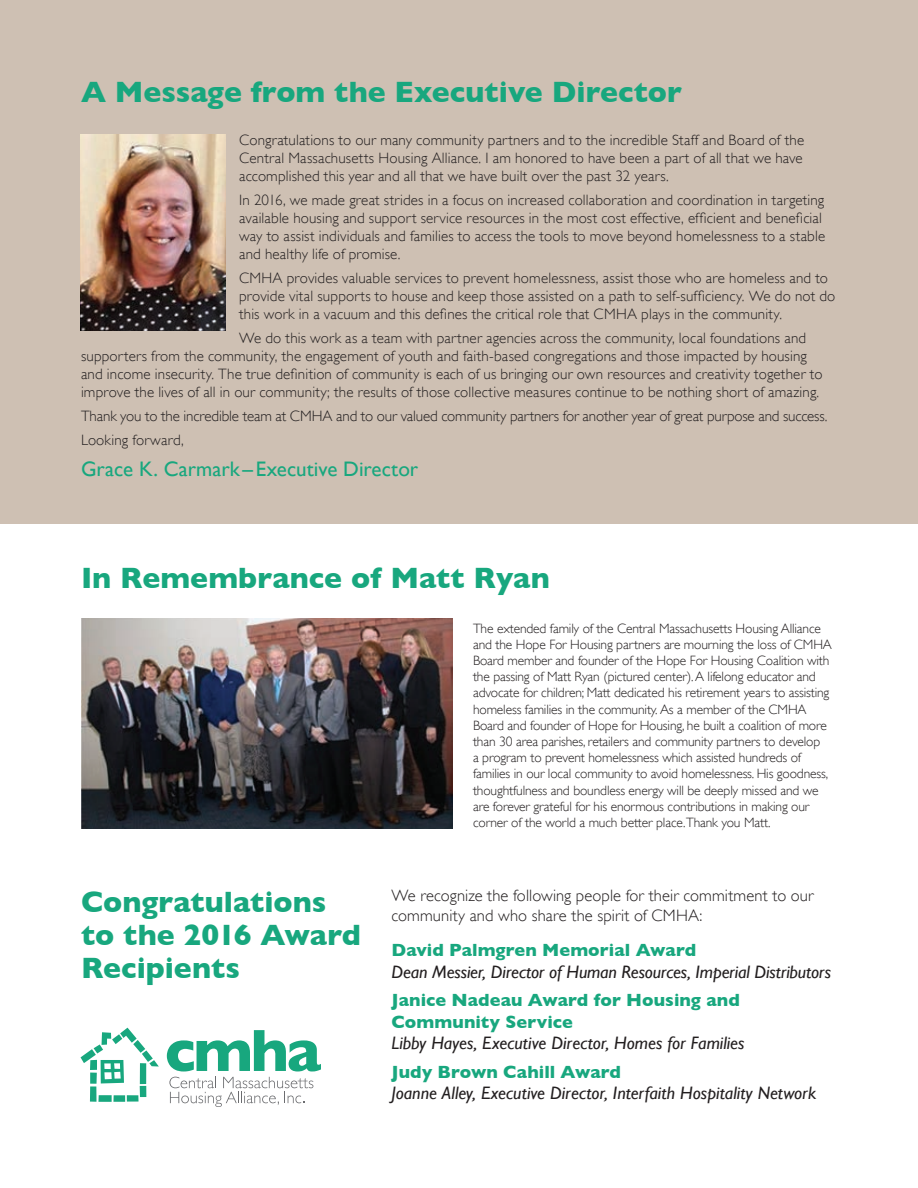
<style>
.page{position:relative;width:918px;height:1188px;background:#fff}
.page>*{position:absolute;margin:0;border:0;box-sizing:border-box;transform-origin:0 0}
.t1{font:700 30px/33px "Gill Sans";color:#18a77e}
.t2{font:21px "Gill Sans";letter-spacing:.005em;color:#18a77e}
.t3{font:italic 18px "Gill Sans";color:#231f20}
.t4{font:700 18px/21.6px "Gill Sans";letter-spacing:.005em;color:#18a77e}
.t5{font:300 16.5px/19.8px "Gill Sans";letter-spacing:.01em;color:#231f20}
.t6{font:300 15px/18px "Gill Sans";letter-spacing:.01em;color:#231f20}
.t7{font:300 15px/24px "Gill Sans";letter-spacing:-.01em;color:#231f20}
.t8{font:300 13.5px/16.2px "Gill Sans";letter-spacing:-.01em;color:#231f20}
</style>
<div class="page">
<div style="left:0;top:0;width:918px;height:524px;background:#cec0b3"></div>
<img style="left:81px;top:135px;width:145px;height:195px">
<svg style="left:167px;top:1030px;width:154px;height:77px"></svg>
<div style="left:90px;top:1086px;width:7px;height:16px;background:#18a77e"></div>
<div style="left:98px;top:1095px;width:14px;height:7px;background:#18a77e"></div>
<div style="left:113px;top:1095px;width:12px;height:7px;background:#18a77e"></div>
<div style="left:127px;top:1095px;width:12px;height:7px;background:#18a77e"></div>
<div style="left:140px;top:1063px;width:6px;height:21px;background:#18a77e"></div>
<div style="left:140px;top:1086px;width:6px;height:11px;background:#18a77e"></div>
<svg style="left:81px;top:1028px;width:78px;height:55px"></svg>
<img style="left:81px;top:619px;width:372px;height:209px">
<h1 class="t1" style="left:81px;top:75px;width:602px">A Message from the Executive Director</h1>
<p class="t6" style="left:239px;top:131px;width:567px;text-align:justify">Congratulations to our many community partners and to the incredible Staff and Board of the Central Massachusetts Housing Alliance. I am honored to have been a part of all that we have accomplished this year and all that we have built over the past 32 years.</p>
<p class="t6" style="left:239px;top:191px;width:588px">In 2016, we made great strides in a focus on increased collaboration and coordination in targeting available housing and support service resources in the most cost effective, efficient and beneficial way to assist individuals and families to access the tools to move beyond homelessness to a stable and healthy life of promise.</p>
<p class="t6" style="left:239px;top:269px;width:598px">CMHA provides valuable services to prevent homelessness, assist those who are homeless and to provide vital supports to house and keep those assisted on a path to self-sufficiency. We do not do this work in a vacuum and this defines the critical role that CMHA plays in the community.</p>
<p class="t6" style="left:81px;top:329px;width:743px;text-indent:158px">We do this work as a team with partner agencies across the community, local foundations and supporters from the community, the engagement of youth and faith-based congregations and those impacted by housing and income insecurity. The true definition of community is each of us bringing our own resources and creativity together to improve the lives of all in our community; the results of those collective measures continue to be nothing short of amazing.</p>
<p class="t7" style="left:81px;top:404px;width:748px">Thank you to the incredible team at CMHA and to our valued community partners for another year of great purpose and success.<br>Looking forward,</p>
<h2 class="t2" style="left:81px;top:457px;width:339px">Grace K. Carmark – Executive Director</h2>
<h1 class="t1" style="left:81px;top:562px;width:470px">In Remembrance of Matt Ryan</h1>
<h1 class="t1" style="left:81px;top:885px;width:281px">Congratulations to the 2016 Award<br>Recipients</h1>
<p class="t8" style="left:473px;top:620px;width:360px">The extended family of the Central Massachusetts Housing Alliance and the Hope For Housing partners are mourning the loss of CMHA Board member and founder of the Hope For Housing Coalition with the passing of Matt Ryan (pictured center). A lifelong educator and advocate for children; Matt dedicated his retirement years to assisting homeless families in the community. As a member of the CMHA Board and founder of Hope for Housing, he built a coalition of more than 30 area parishes, retailers and community partners to develop<br>a program to prevent homelessness which assisted hundreds of families in our local community to avoid homelessness. His goodness, thoughtfulness and boundless energy will be deeply missed and we are forever grateful for his enormous contributions in making our corner of the world a much better place.Thank you Matt.</p>
<p class="t5" style="left:392px;top:886px;width:424px">We recognize the following people for their commitment to our community and who share the spirit of CMHA:</p>
<p class="t4" style="left:392px;top:939px;width:306px">David Palmgren Memorial Award</p>
<p class="t3" style="left:392px;top:962px;width:441px">Dean Messier, Director of Human Resources, Imperial Distributors</p>
<p class="t4" style="left:392px;top:989px;width:350px">Janice Nadeau Award for Housing and<br>Community Service</p>
<p class="t3" style="left:392px;top:1033px;width:355px">Libby Hayes, Executive Director, Homes for Families</p>
<p class="t4" style="left:392px;top:1061px;width:231px">Judy Brown Cahill Award</p>
<p class="t3" style="left:392px;top:1083px;width:426px">Joanne Alley, Executive Director, Interfaith Hospitality Network</p>
</div>
